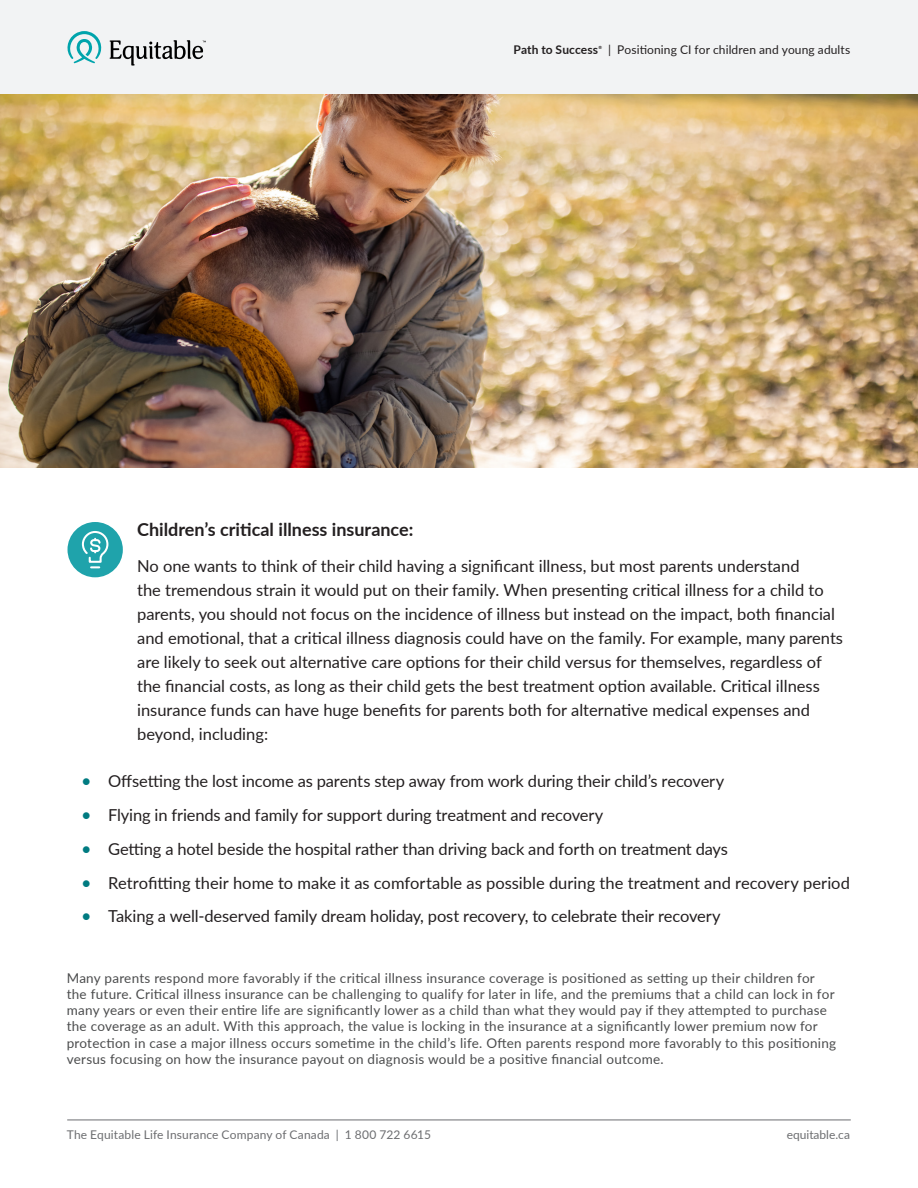
<style>
.page{position:relative;width:918px;height:1188px;background:#fff}
.page>*{position:absolute;margin:0;border:0;box-sizing:border-box;transform-origin:0 0}
.t1{font:700 18px "Lato";color:#231f20}
.t2{font:16.5px/24px "Lato";color:#231f20}
.t3{font:13.5px/16.2px "Lato";letter-spacing:.02em;color:#4b4c4d}
.t4{font:12px "Lato";letter-spacing:.01em;color:#6c6d70}
.t5{font:12px "Lato";letter-spacing:.01em;color:#231f20}
.t6{font:700 12px "Lato";letter-spacing:.01em;color:#231f20}
.t7{font:700 4.35px "Lato";color:#231f20}
.s1{font-size:18px;color:#007b81}
</style>
<div class="page">
<div style="left:68px;top:522px;width:55px;height:55px;background:#1fa3ab;border-radius:50%"></div>
<div style="left:0;top:0;width:918px;height:94px;background:#f2f3f4"></div>
<svg style="left:68px;top:31px;width:34px;height:32px"></svg>
<svg style="left:110px;top:40px;width:96px;height:26px"></svg>
<hr style="left:67px;top:1120px;width:784px;height:1px;background:#6c6d70">
<svg style="left:81px;top:531px;width:28px;height:37px"></svg>
<img style="left:0;top:94px;width:918px;height:374px">
<p class="t6" style="left:513px;top:41px;width:86px">Path to Success</p>
<p class="t7" style="left:599px;top:44px;width:5px">®</p>
<p class="t5" style="left:608px;top:41px;width:244px">| Positioning CI for children and young adults</p>
<p class="t1" style="left:137px;top:517px;width:278px">Children’s critical illness insurance:</p>
<p class="t2" style="left:137px;top:554px;width:707px">No one wants to think of their child having a significant illness, but most parents understand<br>the tremendous strain it would put on their family. When presenting critical illness for a child to parents, you should not focus on the incidence of illness but instead on the impact, both financial and emotional, that a critical illness diagnosis could have on the family. For example, many parents are likely to seek out alternative care options for their child versus for themselves, regardless of the financial costs, as long as their child gets the best treatment option available. Critical illness insurance funds can have huge benefits for parents both for alternative medical expenses and beyond, including:</p>
<p class="t2" style="left:81px;top:769px;width:645px"><span class="s1">•</span> Offsetting the lost income as parents step away from work during their child’s recovery</p>
<p class="t2" style="left:81px;top:802px;width:524px"><span class="s1">•</span> Flying in friends and family for support during treatment and recovery</p>
<p class="t2" style="left:81px;top:836px;width:649px"><span class="s1">•</span> Getting a hotel beside the hospital rather than driving back and forth on treatment days</p>
<p class="t2" style="left:81px;top:870px;width:770px"><span class="s1">•</span> Retrofitting their home to make it as comfortable as possible during the treatment and recovery period</p>
<p class="t2" style="left:81px;top:904px;width:641px"><span class="s1">•</span> Taking a well-deserved family dream holiday, post recovery, to celebrate their recovery</p>
<p class="t3" style="left:67px;top:969px;width:771px">Many parents respond more favorably if the critical illness insurance coverage is positioned as setting up their children for the future. Critical illness insurance can be challenging to qualify for later in life, and the premiums that a child can lock in for many years or even their entire life are significantly lower as a child than what they would pay if they attempted to purchase the coverage as an adult. With this approach, the value is locking in the insurance at a significantly lower premium now for protection in case a major illness occurs sometime in the child’s life. Often parents respond more favorably to this positioning versus focusing on how the insurance payout on diagnosis would be a positive financial outcome.</p>
<p class="t4" style="left:67px;top:1126px;width:366px">The Equitable Life Insurance Company of Canada | 1 800 722 6615</p>
<p class="t4" style="left:787px;top:1126px;width:65px">equitable.ca</p>
</div>
